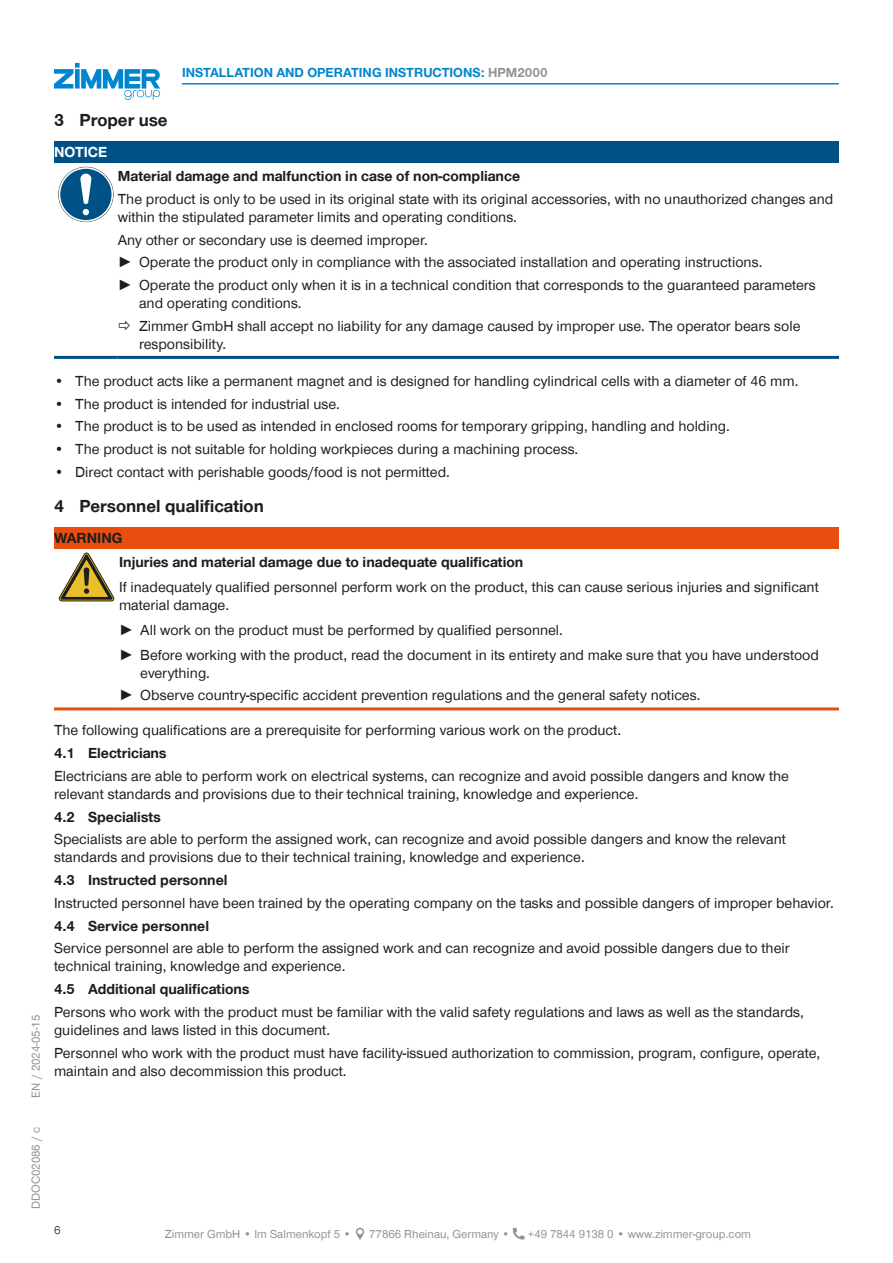
<style>
.page{position:relative;width:893px;height:1263px;background:#fff}
.page>*{position:absolute;margin:0;border:0;box-sizing:border-box;transform-origin:0 0}
.t1{font:700 18px "Zimmer Group Sans Global";color:#1d1d1b}
.CB_AF_TD-Text{font:15px/18px "Zimmer Group Sans Global";color:#1d1d1b}
.CB_AF_TD-Text-2{font:700 15px "Zimmer Group Sans Global";color:#1d1d1b}
.CB_AF_TD-Signalwort{font:700 15px "Zimmer Group Sans Global";color:#1d1d1b}
.CB_AF_TD-Signalwort-2{font:700 15px "Zimmer Group Sans Global";color:#fff}
.CB_AF_TD-Kopfzeile{font:700 13.5px "Zimmer Group Sans Global";color:#0086ce}
.CB_AF_TD-Fusszeile{font:12px "Zimmer Group Sans Global";color:#939292}
.CB_AF_TD-Seitenrand{font:12px "Zimmer Group Sans";color:#939292}
.CB_AF_Seitenzahl_links{font:300 12px "Zimmer Group Sans";color:#1d1d1b}
.s1{color:#939292}
.s2{font-family:"Zimmer Group Sans"}
</style>
<div class="page">
<svg style="left:54px;top:63px;width:106px;height:37px"></svg>
<div style="left:54px;top:141px;width:785px;height:22px;background:#005286"></div>
<hr style="left:54px;top:356px;width:64px;height:3px;background:#005286">
<hr style="left:118px;top:356px;width:721px;height:3px;background:#005286">
<svg style="left:58px;top:167px;width:56px;height:55px"></svg>
<svg style="left:59px;top:167px;width:54px;height:55px"></svg>
<div style="left:60px;top:169px;width:52px;height:51px;background:#005286;border-radius:50%"></div>
<svg style="left:80px;top:174px;width:11px;height:41px"></svg>
<div style="left:54px;top:527px;width:785px;height:21px;background:#e84e0f"></div>
<hr style="left:54px;top:707px;width:65px;height:3px;background:#e84e0f">
<hr style="left:119px;top:707px;width:720px;height:3px;background:#e84e0f">
<svg style="left:59px;top:553px;width:55px;height:48px"></svg>
<hr style="left:182px;top:83px;width:657px;height:2px;background:#0086ce">
<p class="CB_AF_TD-Kopfzeile" style="left:182px;top:65px;width:367px">INSTALLATION AND OPERATING INSTRUCTIONS: <span class="s1">HPM2000</span></p>
<p class="CB_AF_TD-Seitenrand" style="left:28px;top:1097px;width:84px;rotate:-90deg">EN / 2024-05-15</p>
<p class="t1" style="left:54px;top:110px;width:115px">3 Proper use</p>
<p class="CB_AF_TD-Signalwort-2" style="left:54px;top:143px;width:55px">NOTICE</p>
<p class="CB_AF_TD-Text-2" style="left:118px;top:167px;width:404px">Material damage and malfunction in case of non-compliance</p>
<p class="CB_AF_TD-Text" style="left:118px;top:190px;width:717px">The product is only to be used in its original state with its original accessories, with no unauthorized changes and within the stipulated parameter limits and operating conditions.</p>
<p class="CB_AF_TD-Text" style="left:118px;top:230px;width:311px">Any other or secondary use is deemed improper.</p>
<p class="CB_AF_TD-Text" style="left:118px;top:253px;width:646px"><span class="s2">►</span> Operate the product only in compliance with the associated installation and operating instructions.</p>
<p class="CB_AF_TD-Text" style="left:139px;top:276px;width:678px;text-indent:-21px"><span class="s2">►</span> Operate the product only when it is in a technical condition that corresponds to the guaranteed parameters and operating conditions.</p>
<p class="CB_AF_TD-Text" style="left:139px;top:317px;width:663px">Zimmer GmbH shall accept no liability for any damage caused by improper use. The operator bears sole responsibility.</p>
<p class="CB_AF_TD-Text" style="left:54px;top:372px;width:746px">• The product acts like a permanent magnet and is designed for handling cylindrical cells with a diameter of 46 mm.</p>
<p class="CB_AF_TD-Text" style="left:54px;top:394px;width:288px">• The product is intended for industrial use.</p>
<p class="CB_AF_TD-Text" style="left:54px;top:417px;width:677px">• The product is to be used as intended in enclosed rooms for temporary gripping, handling and holding.</p>
<p class="CB_AF_TD-Text" style="left:54px;top:440px;width:526px">• The product is not suitable for holding workpieces during a machining process.</p>
<p class="CB_AF_TD-Text" style="left:54px;top:463px;width:397px">• Direct contact with perishable goods/food is not permitted.</p>
<p class="t1" style="left:54px;top:496px;width:211px">4 Personnel qualification</p>
<p class="CB_AF_TD-Signalwort" style="left:54px;top:529px;width:70px">WARNING</p>
<p class="CB_AF_TD-Text-2" style="left:119px;top:553px;width:406px">Injuries and material damage due to inadequate qualification</p>
<p class="CB_AF_TD-Text" style="left:119px;top:578px;width:701px">If inadequately qualified personnel perform work on the product, this can cause serious injuries and significant material damage.</p>
<p class="CB_AF_TD-Text" style="left:119px;top:621px;width:445px"><span class="s2">►</span> All work on the product must be performed by qualified personnel.</p>
<p class="CB_AF_TD-Text" style="left:140px;top:645px;width:680px;text-indent:-21px"><span class="s2">►</span> Before working with the product, read the document in its entirety and make sure that you have understood everything.</p>
<p class="CB_AF_TD-Text" style="left:119px;top:686px;width:583px"><span class="s2">►</span> Observe country-specific accident prevention regulations and the general safety notices.</p>
<p class="CB_AF_TD-Text" style="left:54px;top:721px;width:569px">The following qualifications are a prerequisite for performing various work on the product.</p>
<p class="CB_AF_TD-Text-2" style="left:54px;top:744px;width:114px">4.1 Electricians</p>
<p class="CB_AF_TD-Text" style="left:54px;top:767px;width:736px">Electricians are able to perform work on electrical systems, can recognize and avoid possible dangers and know the relevant standards and provisions due to their technical training, knowledge and experience.</p>
<p class="CB_AF_TD-Text-2" style="left:54px;top:808px;width:108px">4.2 Specialists</p>
<p class="CB_AF_TD-Text" style="left:54px;top:830px;width:734px">Specialists are able to perform the assigned work, can recognize and avoid possible dangers and know the relevant standards and provisions due to their technical training, knowledge and experience.</p>
<p class="CB_AF_TD-Text-2" style="left:54px;top:871px;width:175px">4.3 Instructed personnel</p>
<p class="CB_AF_TD-Text" style="left:54px;top:894px;width:781px">Instructed personnel have been trained by the operating company on the tasks and possible dangers of improper behavior.</p>
<p class="CB_AF_TD-Text-2" style="left:54px;top:917px;width:157px">4.4 Service personnel</p>
<p class="CB_AF_TD-Text" style="left:54px;top:939px;width:737px">Service personnel are able to perform the assigned work and can recognize and avoid possible dangers due to their technical training, knowledge and experience.</p>
<p class="CB_AF_TD-Text-2" style="left:54px;top:980px;width:197px">4.5 Additional qualifications</p>
<p class="CB_AF_TD-Text" style="left:54px;top:1003px;width:751px">Persons who work with the product must be familiar with the valid safety regulations and laws as well as the standards, guidelines and laws listed in this document.</p>
<p class="CB_AF_TD-Text" style="left:54px;top:1043px;width:768px">Personnel who work with the product must have facility-issued authorization to commission, program, configure, operate, maintain and also decommission this product.</p>
<p class="CB_AF_TD-Seitenrand" style="left:28px;top:1209px;width:83px;rotate:-90deg">DDOC02086 / c</p>
<p class="CB_AF_Seitenzahl_links" style="left:54px;top:1222px;width:8px">6</p>
<p class="CB_AF_TD-Fusszeile" style="left:165px;top:1227px;width:188px">Zimmer GmbH • Im Salmenkopf 5 •</p>
<p class="CB_AF_TD-Fusszeile" style="left:369px;top:1227px;width:142px">77866 Rheinau, Germany •</p>
<p class="CB_AF_TD-Fusszeile" style="left:528px;top:1227px;width:225px">+49 7844 9138 0 • www.zimmer-group.com</p>
</div>
